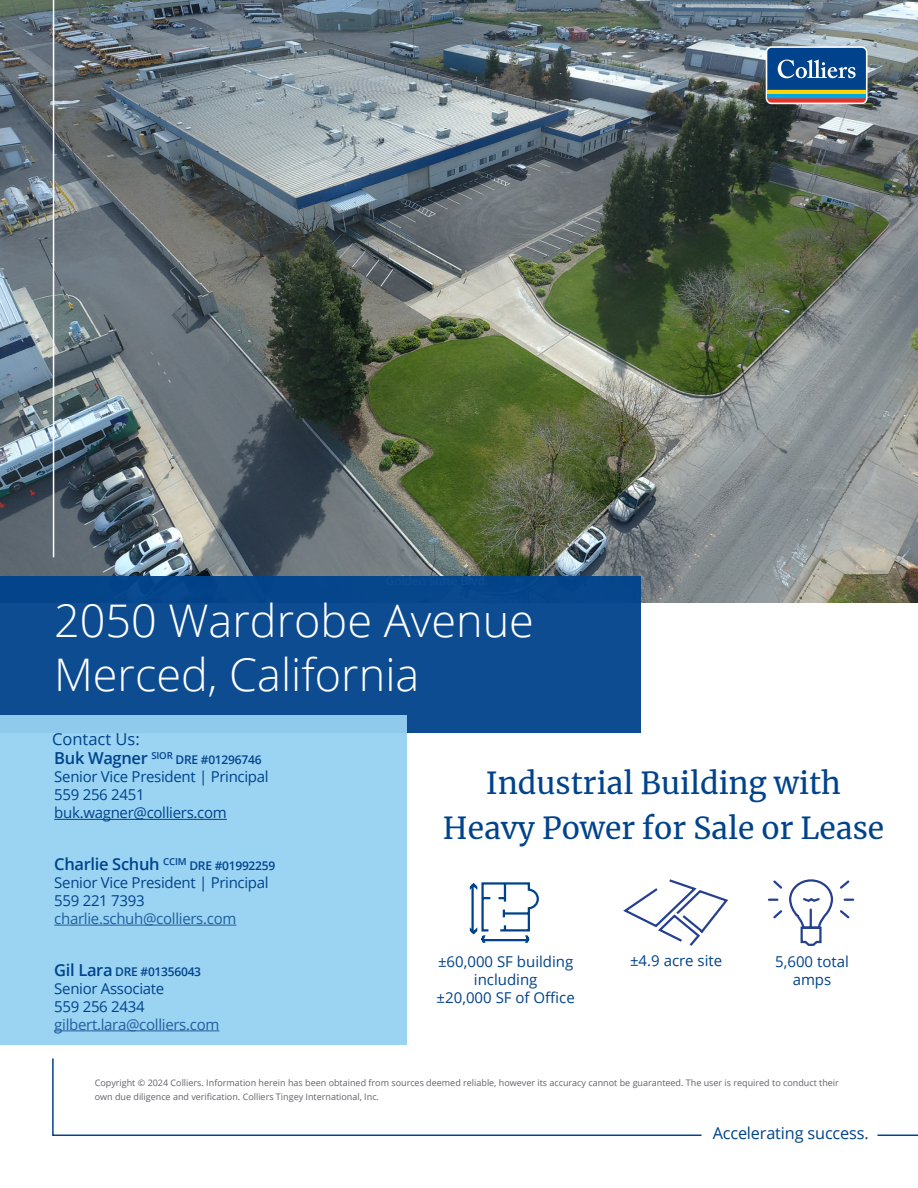
<style>
.page{position:relative;width:918px;height:1188px;background:#fff}
.page>*{position:absolute;margin:0;border:0;box-sizing:border-box;transform-origin:0 0}
.t1{font:300 45px/54px "Open Sans";color:#fff}
.t2{font:30px/45px "Merriweather";color:#00438c;text-align:center}
.t3{font:16.5px/18.9px "Open Sans";color:#00438c}
.t4{font:600 16.5px "Open Sans";letter-spacing:-.02em;color:#00438c}
.t5{font:16.35px "Open Sans";letter-spacing:-.01em;color:#00438c}
.t6{font:15px/18px "Open Sans";letter-spacing:-.02em;color:#00438c}
.t7{font:15px/18px "Open Sans";color:#00438c;text-align:center}
.t8{font:15px "Open Sans";letter-spacing:-.02em;color:#215e9e}
.t9{font:600 12px "Open Sans";letter-spacing:-.02em;color:#00438c}
.t10{font:9px/13.5px "Open Sans";color:#5f636a}
.s1{font-weight:600}
.s2{font-size:16.5px}
</style>
<div class="page">
<img style="left:0;top:0;width:918px;height:603px">
<div style="left:0;top:576px;width:641px;height:157px;background:#0d4c91"></div>
<div style="left:0;top:716px;width:407px;height:329px;background:#96d1f2"></div>
<hr style="left:878px;top:1135px;width:40px;height:1px;background:#00438c">
<hr style="left:53px;top:0;width:1px;height:557px;background:#fff">
<svg style="left:52px;top:1058px;width:650px;height:78px"></svg>
<svg style="left:766px;top:46px;width:102px;height:58px"></svg>
<hr style="left:767px;top:94px;width:99px;height:4px;background:#00a8e4">
<hr style="left:767px;top:90px;width:99px;height:4px;background:#ffd600">
<svg style="left:767px;top:98px;width:99px;height:5px"></svg>
<svg style="left:767px;top:48px;width:99px;height:42px;background:#1d5898"></svg>
<svg style="left:469px;top:882px;width:70px;height:61px"></svg>
<hr style="left:54px;top:819px;width:173px;height:1px;background:#00438c">
<hr style="left:54px;top:925px;width:182px;height:1px;background:#215e9e">
<hr style="left:54px;top:1031px;width:165px;height:1px;background:#215e9e">
<svg style="left:623px;top:879px;width:105px;height:67px"></svg>
<svg style="left:768px;top:879px;width:87px;height:67px"></svg>
<h1 class="t1" style="left:54px;top:592px;width:481px">2050 Wardrobe Avenue<br>Merced, California</h1>
<h3 class="t3" style="left:52px;top:730px;width:122px">Contact Us:<br><span class="s1">Buk Wagner</span> <sup>SIOR</sup></h3>
<h3 class="t9" style="left:176px;top:752px;width:87px">DRE #01296746</h3>
<h3 class="t6" style="left:54px;top:767px;width:216px">Senior Vice President | Principal<br>559 256 2451 buk.wagner@colliers.com</h3>
<h3 class="t4" style="left:54px;top:853px;width:134px">Charlie Schuh <sup>CCIM</sup></h3>
<h3 class="t9" style="left:189px;top:857px;width:87px">DRE #01992259</h3>
<h3 class="t6" style="left:54px;top:873px;width:216px">Senior Vice President | Principal<br>559 221 7393</h3>
<h3 class="t8" style="left:54px;top:908px;width:184px">charlie.schuh@colliers.com</h3>
<h3 class="t9" style="left:54px;top:963px;width:148px"><span class="s2">Gil Lara</span> DRE #01356043</h3>
<h3 class="t6" style="left:54px;top:979px;width:112px">Senior Associate<br>559 256 2434</h3>
<h3 class="t8" style="left:54px;top:1014px;width:167px">gilbert.lara@colliers.com</h3>
<h2 class="t2" style="left:443px;top:759px;width:443px">Industrial Building with<br>Heavy Power for Sale or Lease</h2>
<h3 class="t7" style="left:438px;top:953px;width:137px">±60,000 SF building</h3>
<h3 class="t7" style="left:630px;top:951px;width:94px">±4.9 acre site</h3>
<h3 class="t7" style="left:437px;top:971px;width:140px">including<br>±20,000 SF of Office</h3>
<h3 class="t7" style="left:775px;top:952px;width:75px">5,600 total amps</h3>
<p class="t10" style="left:95px;top:1076px;width:746px">Copyright © 2024 Colliers. Information herein has been obtained from sources deemed reliable, however its accuracy cannot be guaranteed. The user is required to conduct their own due diligence and verification. Colliers Tingey International, Inc.</p>
<h3 class="t5" style="left:713px;top:1122px;width:158px">Accelerating success.</h3>
</div>
